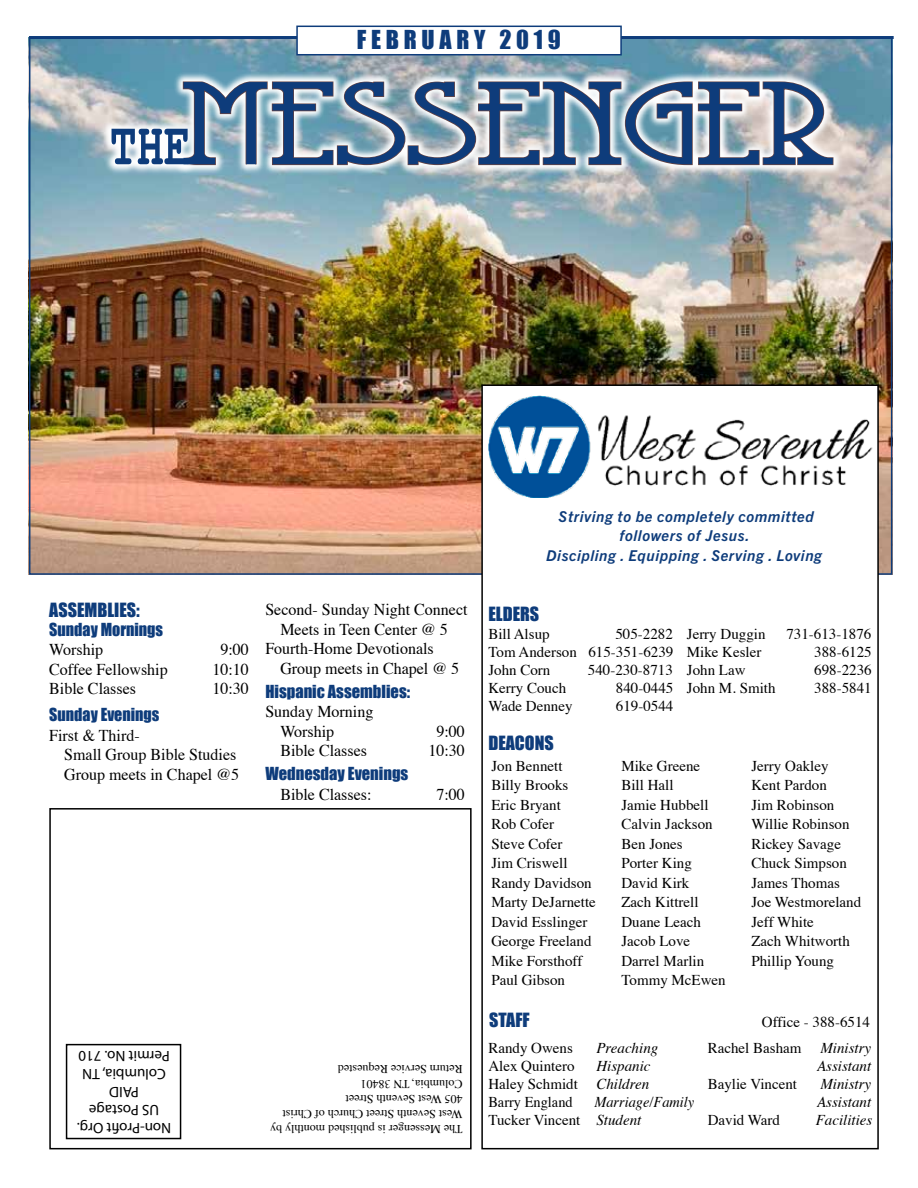
<style>
.page{position:relative;width:918px;height:1188px;background:#fff}
.page>*{position:absolute;margin:0;border:0;box-sizing:border-box;transform-origin:0 0}
.t1{font:24px "Impact";letter-spacing:.2em;color:#0e3c7b}
.t2{font:18px "Impact";color:#0e3c7b}
.t3{font:16.5px/19.5px "Times";color:#000}
.t4{font:16.5px "Impact";color:#0e3c7b}
.t5{font:15px/19.5px "Times";color:#000}
.t6{font:italic 700 15px/19.5px "Trade Gothic Next LT Pro";letter-spacing:.04em;color:#0e3c7b;text-align:center}
.t7{font:italic 15px/18px "Times";color:#000}
.t8{font:15px/18px "Myriad Pro";color:#000;text-align:center}
.t9{font:italic 15px/18px "Times";color:#000;scale:.96 1}
.t10{font:12px/15px "Times";color:#000}
.s1{font-style:italic}
.s2{font-style:normal}
</style>
<div class="page">
<img style="left:32px;top:40px;width:857px;height:532px">
<div style="left:482px;top:385px;width:396px;height:764px;background:#fff"></div>
<div style="left:481px;top:384px;width:398px;height:765px;border:2px solid #000"></div>
<div style="left:66px;top:1044px;width:115px;height:95px;border:2px solid #000"></div>
<div style="left:49px;top:808px;width:423px;height:341px;border:2px solid #000"></div>
<hr style="left:29px;top:36px;width:865px;height:3px;background:#0e3c7b">
<div style="left:296px;top:26px;width:326px;height:29px;background:#fff;border:2px solid #0e3c7b"></div>
<img style="left:488px;top:396px;width:392px;height:101px">
<svg style="left:173px;top:72px;width:670px;height:103px;background:#a9bfc9"></svg>
<svg style="left:182px;top:81px;width:652px;height:85px;background:#abadb4"></svg>
<svg style="left:101px;top:119px;width:96px;height:56px;background:#beced5"></svg>
<svg style="left:184px;top:82px;width:649px;height:82px;background:#7b93ad"></svg>
<svg style="left:110px;top:129px;width:79px;height:35px"></svg>
<h1 class="t1" style="left:357px;top:21px;width:206px">FEBRUARY 2019</h1>
<p class="t2" style="left:49px;top:596px;width:92px">ASSEMBLIES:</p>
<p class="t4" style="left:49px;top:617px;width:115px">Sunday Mornings</p>
<p class="t3" style="left:49px;top:639px;width:55px">Worship</p>
<p class="t3" style="left:220px;top:639px;width:30px">9:00</p>
<p class="t3" style="left:49px;top:658px;width:120px">Coffee Fellowship</p>
<p class="t3" style="left:212px;top:658px;width:38px">10:10</p>
<p class="t3" style="left:49px;top:678px;width:88px">Bible Classes</p>
<p class="t3" style="left:212px;top:678px;width:38px">10:30</p>
<p class="t4" style="left:49px;top:702px;width:112px">Sunday Evenings</p>
<p class="t3" style="left:64px;top:724px;width:176px;text-indent:-15px">First &amp; Third-<br>Small Group Bible Studies<br>Group meets in Chapel @5</p>
<p class="t3" style="left:265px;top:599px;width:204px">Second- Sunday Night Connect</p>
<p class="t3" style="left:280px;top:618px;width:169px">Meets in Teen Center @ 5</p>
<p class="t3" style="left:265px;top:638px;width:170px">Fourth-Home Devotionals</p>
<p class="t3" style="left:280px;top:657px;width:180px">Group meets in Chapel @ 5</p>
<p class="t4" style="left:265px;top:679px;width:146px">Hispanic Assemblies:</p>
<p class="t3" style="left:280px;top:701px;width:95px;text-indent:-15px">Sunday Morning<br>Worship</p>
<p class="t3" style="left:436px;top:720px;width:30px">9:00</p>
<p class="t3" style="left:280px;top:740px;width:88px">Bible Classes</p>
<p class="t3" style="left:428px;top:740px;width:38px">10:30</p>
<p class="t4" style="left:265px;top:761px;width:145px">Wednesday Evenings</p>
<p class="t3" style="left:280px;top:783px;width:93px">Bible Classes:</p>
<p class="t3" style="left:436px;top:783px;width:30px">7:00</p>
<p class="t8" style="left:171px;top:1138px;width:96px;rotate:-180deg">Non-Profit Org.<br>US Postage<br>PAID<br>Columbia, TN<br>Permit No. 710</p>
<p class="t10" style="left:463px;top:1138px;width:194px;rotate:-180deg">The Messenger is published monthly by<br>West Seventh Street Church of Christ<br>405 West Seventh Street<br>Columbia, TN 38401<br>Return Service Requested</p>
<p class="t6" style="left:546px;top:506px;width:277px">Striving to be completely committed followers of Jesus.<br>Discipling . Equipping . Serving . Loving</p>
<p class="t2" style="left:488px;top:600px;width:52px">ELDERS</p>
<p class="t5" style="left:488px;top:623px;width:186px;line-height:18px;text-align:justify;text-indent:127px">505-2282<br>Tom Anderson 615-351-6239<br>John Corn</p>
<p class="t5" style="left:488px;top:622px;width:63px">Bill Alsup</p>
<p class="t5" style="left:588px;top:658px;width:86px">540-230-8713</p>
<p class="t5" style="left:488px;top:676px;width:79px">Kerry Couch</p>
<p class="t5" style="left:616px;top:676px;width:59px">840-0445</p>
<p class="t5" style="left:488px;top:694px;width:86px">Wade Denney</p>
<p class="t5" style="left:616px;top:694px;width:59px">619-0544</p>
<p class="t2" style="left:488px;top:729px;width:67px">DEACONS</p>
<p class="t5" style="left:687px;top:622px;width:80px">Jerry Duggin</p>
<p class="t5" style="left:786px;top:622px;width:86px">731-613-1876</p>
<p class="t5" style="left:687px;top:640px;width:76px">Mike Kesler</p>
<p class="t5" style="left:814px;top:640px;width:59px">388-6125</p>
<p class="t5" style="left:687px;top:658px;width:60px">John Law</p>
<p class="t5" style="left:814px;top:658px;width:59px">698-2236</p>
<p class="t5" style="left:687px;top:676px;width:90px">John M. Smith</p>
<p class="t5" style="left:814px;top:676px;width:59px">388-5841</p>
<p class="t5" style="left:491px;top:755px;width:106px">Jon Bennett<br>Billy Brooks<br>Eric Bryant<br>Rob Cofer<br>Steve Cofer<br>Jim Criswell<br>Randy Davidson<br>Marty DeJarnette<br>David Esslinger<br>George Freeland<br>Mike Forsthoff<br>Paul Gibson</p>
<p class="t5" style="left:621px;top:755px;width:106px">Mike Greene<br>Bill Hall<br>Jamie Hubbell<br>Calvin Jackson<br>Ben Jones<br>Porter King<br>David Kirk<br>Zach Kittrell<br>Duane Leach<br>Jacob Love<br>Darrel Marlin<br>Tommy McEwen</p>
<p class="t5" style="left:751px;top:755px;width:111px">Jerry Oakley<br>Kent Pardon<br>Jim Robinson<br>Willie Robinson<br>Rickey Savage<br>Chuck Simpson<br>James Thomas<br>Joe Westmoreland<br>Jeff White<br>Zach Whitworth<br>Phillip Young</p>
<p class="t2" style="left:489px;top:1006px;width:42px">STAFF</p>
<p class="t5" style="left:762px;top:1011px;width:110px">Office - 388-6514</p>
<p class="t5" style="left:488px;top:1037px;width:86px">Randy Owens</p>
<p class="t7" style="left:596px;top:1038px;width:63px">Preaching</p>
<p class="t5" style="left:488px;top:1055px;width:88px">Alex Quintero</p>
<p class="t5" style="left:488px;top:1056px;width:164px;line-height:18px;text-align:justify;text-indent:108px"><span class="s1">Hispanic </span>Haley Schmidt <span class="s1">Children </span>Barry England</p>
<p class="t9" style="left:488px;top:1092px;width:216px;text-indent:106px">Marriage/Family<br><span class="s2">Tucker Vincent</span> Student</p>
<p class="t5" style="left:708px;top:1037px;width:95px">Rachel Basham</p>
<p class="t7" style="left:817px;top:1038px;width:56px">Ministry<br>Assistant</p>
<p class="t5" style="left:708px;top:1073px;width:91px">Baylie Vincent</p>
<p class="t7" style="left:817px;top:1074px;width:56px">Ministry<br>Assistant</p>
<p class="t5" style="left:708px;top:1109px;width:74px">David Ward</p>
<p class="t7" style="left:816px;top:1110px;width:58px">Facilities</p>
</div>
